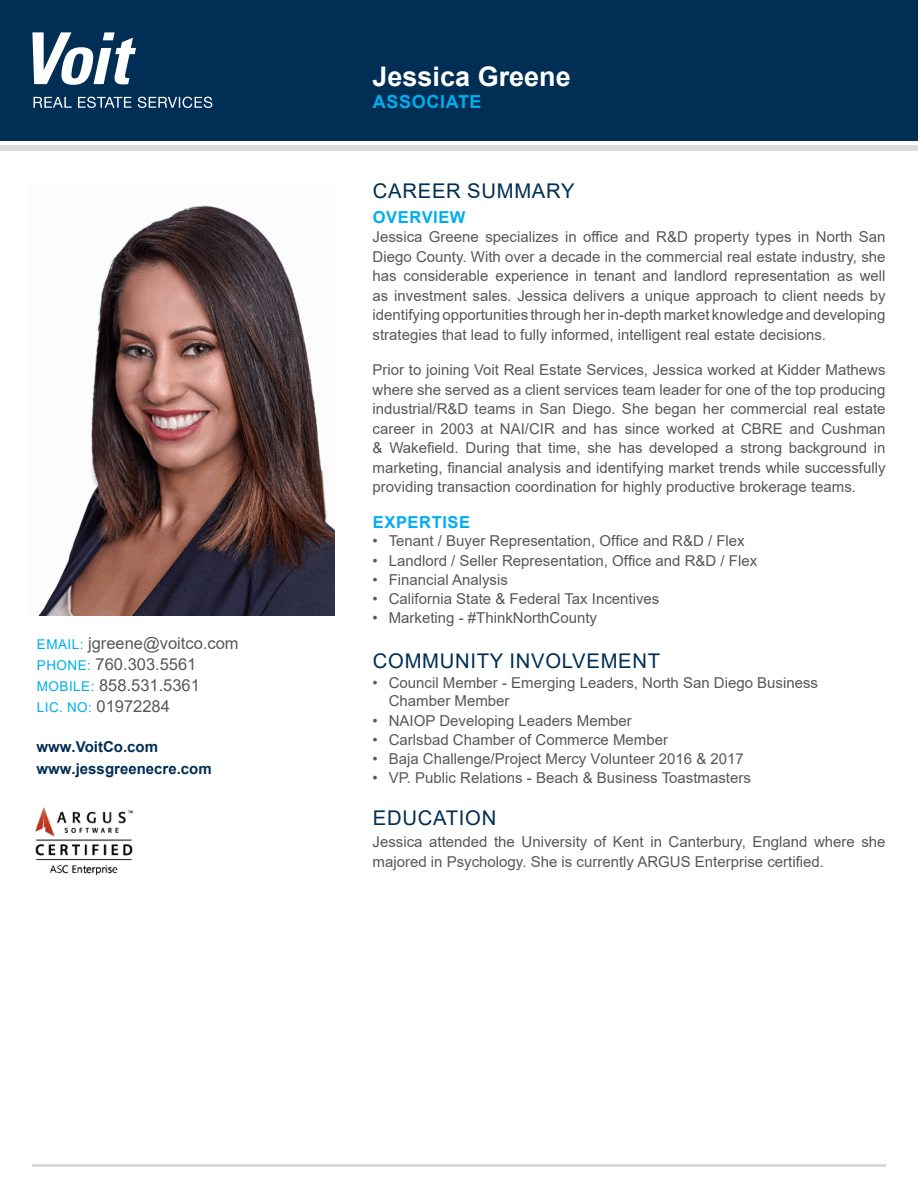
<style>
.page{position:relative;width:918px;height:1188px;background:#fff}
.page>*{position:absolute;margin:0;border:0;box-sizing:border-box;transform-origin:0 0}
.t1{font:700 27px "Arial";color:#fff}
.t2{font:20.25px "Arial";letter-spacing:.035em;color:#002e54}
.t3{font:700 18px "Arial";letter-spacing:.035em;color:#00aeef}
.t4{font:16.5px/21px "Arial";color:#57585a}
.t5{font:700 16.5px "Arial";letter-spacing:.035em;color:#00aeef}
.t6{font:15px/19.5px "Arial";color:#57585a;text-align:justify}
.t7{font:700 15px/21.6px "Arial";color:#002e54}
.s1{font-size:13.5px;color:#00aeef}
</style>
<div class="page">
<div style="left:0;top:0;width:918px;height:140px;background:#002e54"></div>
<div style="left:0;top:146px;width:918px;height:5px;background:#d9dadc"></div>
<hr style="left:32px;top:1164px;width:854px;height:2px;background:#d9dadc">
<svg style="left:34px;top:97px;width:38px;height:11px"></svg>
<svg style="left:78px;top:97px;width:53px;height:11px"></svg>
<svg style="left:138px;top:97px;width:74px;height:11px"></svg>
<svg style="left:32px;top:32px;width:104px;height:53px"></svg>
<img style="left:38px;top:205px;width:296px;height:411px">
<img style="left:35px;top:808px;width:97px;height:67px">
<p class="t4" style="left:37px;top:633px;width:203px"><span class="s1">EMAIL:</span> jgreene@voitco.com<br><span class="s1">PHONE:</span> 760.303.5561<br><span class="s1">MOBILE:</span> 858.531.5361<br><span class="s1">LIC. NO:</span> 01972284</p>
<p class="t7" style="left:37px;top:736px;width:177px">www.VoitCo.com www.jessgreenecre.com</p>
<h1 class="t1" style="left:373px;top:58px;width:200px">Jessica Greene</h1>
<p class="t3" style="left:373px;top:89px;width:110px">ASSOCIATE</p>
<h2 class="t2" style="left:373px;top:177px;width:203px">CAREER SUMMARY</h2>
<p class="t5" style="left:373px;top:205px;width:94px">OVERVIEW</p>
<p class="t6" style="left:373px;top:227px;width:514px">Jessica Greene specializes in office and R&amp;D property types in North San Diego County. With over a decade in the commercial real estate industry, she has considerable experience in tenant and landlord representation as well as investment sales. Jessica delivers a unique approach to client needs by identifying opportunities through her in-depth market knowledge and developing strategies that lead to fully informed, intelligent real estate decisions.</p>
<p class="t6" style="left:373px;top:360px;width:514px">Prior to joining Voit Real Estate Services, Jessica worked at Kidder Mathews where she served as a client services team leader for one of the top producing industrial/R&amp;D teams in San Diego. She began her commercial real estate career in 2003 at NAI/CIR and has since worked at CBRE and Cushman &amp; Wakefield. During that time, she has developed a strong background in marketing, financial analysis and identifying market trends while successfully providing transaction coordination for highly productive brokerage teams.</p>
<p class="t5" style="left:373px;top:511px;width:99px">EXPERTISE</p>
<p class="t6" style="left:372px;top:531px;width:374px">• Tenant / Buyer Representation, Office and R&amp;D / Flex</p>
<p class="t6" style="left:372px;top:550px;width:386px">• Landlord / Seller Representation, Office and R&amp;D / Flex</p>
<p class="t6" style="left:372px;top:570px;width:137px">• Financial Analysis</p>
<p class="t6" style="left:372px;top:589px;width:288px">• California State &amp; Federal Tax Incentives</p>
<p class="t6" style="left:372px;top:608px;width:226px">• Marketing - #ThinkNorthCounty</p>
<h2 class="t2" style="left:373px;top:647px;width:289px">COMMUNITY INVOLVEMENT</h2>
<p class="t6" style="left:389px;top:674px;width:431px;line-height:18px;text-indent:-16px">• Council Member - Emerging Leaders, North San Diego Business<br>Chamber Member</p>
<p class="t6" style="left:373px;top:710px;width:261px">• NAIOP Developing Leaders Member</p>
<p class="t6" style="left:373px;top:729px;width:297px">• Carlsbad Chamber of Commerce Member</p>
<p class="t6" style="left:373px;top:749px;width:373px">• Baja Challenge/Project Mercy Volunteer 2016 &amp; 2017</p>
<p class="t6" style="left:373px;top:768px;width:380px">• VP. Public Relations - Beach &amp; Business Toastmasters</p>
<h2 class="t2" style="left:373px;top:804px;width:125px">EDUCATION</h2>
<p class="t6" style="left:373px;top:832px;width:515px">Jessica attended the University of Kent in Canterbury, England where she majored in Psychology. She is currently ARGUS Enterprise certified.</p>
</div>
